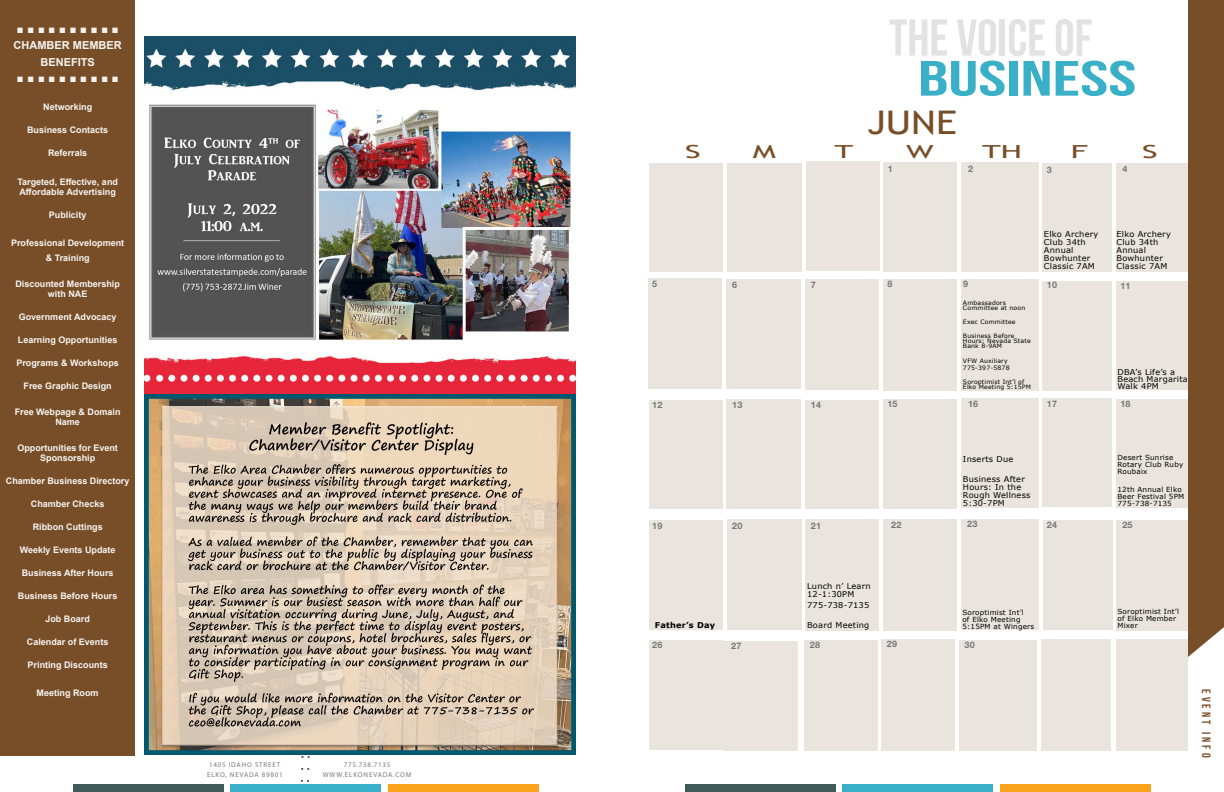
<style>
.page{position:relative;width:1224px;height:792px;background:#fff}
.page>*{position:absolute;margin:0;border:0;box-sizing:border-box;transform-origin:0 0}
.t1{font:51.6px "Bebas Neue";color:#e1e2e1}
.t2{font:49.5px "Bebas Neue";color:#3ab0c8;scale:1.52 1}
.t3{font:700 38px "Arial";color:#f6f3f0}
.t4{font:32.5px "Trebuchet MS";color:#784e28;scale:1.2 1}
.t5{font:18px "Trebuchet MS";color:#784e28;scale:1.8 1}
.t6{font:12px "Bebas Neue";letter-spacing:.25em;color:#784e28}
.t7{font:700 11px/16.5px "Arial";color:#f6f3f0;text-align:center}
.t8{font:700 9px/10px "Arial";color:#f6f3f0;text-align:center}
.t9{font:700 9px "Helvetica Neue LT Pro";letter-spacing:.025em;color:#77787b}
.t10{font:8px/8px "Verdana";letter-spacing:.025em;color:#000}
.t11{font:700 8px "Verdana";letter-spacing:.025em;color:#000}
.t12{font:7px/7px "Verdana";letter-spacing:.025em;color:#000}
.t13{font:7px/10px "Myriad Pro";letter-spacing:.115em;color:#77787b}
.t14{font:6px/5px "Verdana";letter-spacing:.025em;color:#000}
</style>
<div class="page">
<div style="left:1188px;top:0;width:36px;height:657px;background:#784e28"></div>
<div style="left:1000px;top:784px;width:151px;height:8px;background:#faa21b"></div>
<div style="left:842px;top:784px;width:151px;height:8px;background:#3ab0c8"></div>
<div style="left:685px;top:784px;width:151px;height:8px;background:#405c58"></div>
<div style="left:388px;top:784px;width:151px;height:8px;background:#faa21b"></div>
<div style="left:230px;top:784px;width:151px;height:8px;background:#3ab0c8"></div>
<div style="left:73px;top:784px;width:151px;height:8px;background:#405c58"></div>
<div style="left:0;top:0;width:134px;height:756px;background:#784e28"></div>
<img style="left:144px;top:36px;width:432px;height:719px">
<div style="left:962px;top:162px;width:77px;height:109px;background:#eae4de"></div>
<div style="left:1043px;top:163px;width:69px;height:108px;background:#eae4de"></div>
<div style="left:1117px;top:163px;width:71px;height:108px;background:#eae4de"></div>
<div style="left:883px;top:162px;width:74px;height:109px;background:#eae4de"></div>
<div style="left:649px;top:163px;width:74px;height:108px;background:#eae4de"></div>
<div style="left:806px;top:162px;width:74px;height:109px;background:#eae4de"></div>
<div style="left:727px;top:163px;width:75px;height:108px;background:#eae4de"></div>
<div style="left:648px;top:279px;width:74px;height:110px;background:#eae4de"></div>
<div style="left:726px;top:279px;width:75px;height:110px;background:#eae4de"></div>
<div style="left:805px;top:279px;width:73px;height:111px;background:#eae4de"></div>
<div style="left:883px;top:279px;width:74px;height:111px;background:#eae4de"></div>
<div style="left:962px;top:279px;width:77px;height:112px;background:#eae4de"></div>
<div style="left:1043px;top:281px;width:69px;height:110px;background:#eae4de"></div>
<div style="left:1117px;top:282px;width:71px;height:108px;background:#eae4de"></div>
<div style="left:962px;top:399px;width:77px;height:109px;background:#eae4de"></div>
<div style="left:1043px;top:399px;width:69px;height:108px;background:#eae4de"></div>
<div style="left:1117px;top:399px;width:71px;height:109px;background:#eae4de"></div>
<div style="left:883px;top:399px;width:74px;height:109px;background:#eae4de"></div>
<div style="left:649px;top:400px;width:74px;height:108px;background:#eae4de"></div>
<div style="left:805px;top:400px;width:73px;height:108px;background:#eae4de"></div>
<div style="left:726px;top:399px;width:75px;height:110px;background:#eae4de"></div>
<div style="left:649px;top:520px;width:73px;height:110px;background:#eae4de"></div>
<div style="left:727px;top:520px;width:75px;height:110px;background:#eae4de"></div>
<div style="left:805px;top:519px;width:74px;height:111px;background:#eae4de"></div>
<div style="left:883px;top:519px;width:74px;height:112px;background:#eae4de"></div>
<div style="left:962px;top:520px;width:77px;height:110px;background:#eae4de"></div>
<div style="left:1043px;top:520px;width:70px;height:110px;background:#eae4de"></div>
<div style="left:1117px;top:520px;width:71px;height:110px;background:#eae4de"></div>
<div style="left:649px;top:640px;width:73px;height:110px;background:#eae4de"></div>
<div style="left:723px;top:641px;width:75px;height:110px;background:#eae4de"></div>
<div style="left:804px;top:640px;width:74px;height:110px;background:#eae4de"></div>
<div style="left:881px;top:639px;width:74px;height:111px;background:#eae4de"></div>
<div style="left:960px;top:640px;width:77px;height:110px;background:#eae4de"></div>
<div style="left:1041px;top:639px;width:70px;height:111px;background:#eae4de"></div>
<div style="left:1117px;top:639px;width:71px;height:111px;background:#eae4de"></div>
<h3 class="t3" style="left:15px;top:-7px;width:107px">..........</h3>
<p class="t7" style="left:14px;top:37px;width:110px">CHAMBER MEMBER<br>BENEFITS</p>
<h3 class="t3" style="left:15px;top:42px;width:107px">..........</h3>
<p class="t8" style="left:43px;top:102px;width:51px">Networking</p>
<p class="t8" style="left:27px;top:125px;width:83px">Business Contacts</p>
<p class="t8" style="left:48px;top:148px;width:41px">Referrals</p>
<p class="t8" style="left:17px;top:177px;width:102px;text-align:left">Targeted, Effective, and<br>Affordable Advertising</p>
<p class="t8" style="left:49px;top:210px;width:39px">Publicity</p>
<p class="t8" style="left:11px;top:236px;width:115px;line-height:14.5px">Professional Development &amp; Training</p>
<p class="t8" style="left:15px;top:279px;width:106px">Discounted Membership with NAE</p>
<p class="t8" style="left:19px;top:312px;width:99px">Government Advocacy</p>
<p class="t8" style="left:18px;top:335px;width:101px">Learning Opportunities</p>
<p class="t8" style="left:16px;top:358px;width:104px">Programs &amp; Workshops</p>
<p class="t8" style="left:24px;top:381px;width:90px">Free Graphic Design</p>
<p class="t8" style="left:15px;top:407px;width:107px">Free Webpage &amp; Domain<br>Name</p>
<p class="t8" style="left:17px;top:443px;width:102px">Opportunities for Event<br>Sponsorship</p>
<p class="t8" style="left:6px;top:476px;width:125px">Chamber Business Directory</p>
<p class="t8" style="left:31px;top:499px;width:75px">Chamber Checks</p>
<p class="t8" style="left:33px;top:522px;width:71px">Ribbon Cuttings</p>
<p class="t8" style="left:20px;top:545px;width:97px">Weekly Events Update</p>
<p class="t8" style="left:22px;top:568px;width:93px">Business After Hours</p>
<p class="t8" style="left:18px;top:591px;width:101px">Business Before Hours</p>
<p class="t8" style="left:45px;top:614px;width:46px">Job Board</p>
<p class="t8" style="left:27px;top:637px;width:83px">Calendar of Events</p>
<p class="t8" style="left:28px;top:660px;width:82px">Printing Discounts</p>
<p class="t8" style="left:37px;top:688px;width:64px">Meeting Room</p>
<p class="t13" style="left:207px;top:759px;width:77px">1405 IDAHO STREET<br>ELKO, NEVADA 89801</p>
<p class="t13" style="left:323px;top:760px;width:90px;text-align:center">775.738.7135<br>WWW.ELKONEVADA.COM</p>
<h1 class="t1" style="left:889px;top:9px;width:205px">THE VOICE OF</h1>
<h2 class="t2" style="left:918px;top:51px;width:145px">BUSINESS</h2>
<h3 class="t4" style="left:867px;top:102px;width:76px">JUNE</h3>
<h3 class="t5" style="left:685px;top:140px;width:10px">S</h3>
<h3 class="t5" style="left:753px;top:140px;width:14px">M</h3>
<h3 class="t5" style="left:835px;top:140px;width:12px">T</h3>
<h3 class="t5" style="left:906px;top:140px;width:17px">W</h3>
<h3 class="t5" style="left:982px;top:140px;width:24px">TH</h3>
<h3 class="t5" style="left:1071px;top:140px;width:11px">F</h3>
<h3 class="t5" style="left:1142px;top:140px;width:10px">S</h3>
<p class="t9" style="left:888px;top:164px;width:7px">1</p>
<p class="t9" style="left:968px;top:164px;width:7px">2</p>
<p class="t9" style="left:1047px;top:165px;width:7px">3</p>
<p class="t9" style="left:1122px;top:164px;width:7px">4</p>
<p class="t10" style="left:1044px;top:230px;width:56px">Elko Archery<br>Club 34th<br>Annual<br>Bowhunter<br>Classic 7AM</p>
<p class="t10" style="left:1117px;top:230px;width:56px">Elko Archery<br>Club 34th<br>Annual<br>Bowhunter<br>Classic 7AM</p>
<p class="t9" style="left:652px;top:278px;width:7px">5</p>
<p class="t9" style="left:732px;top:279px;width:7px">6</p>
<p class="t9" style="left:811px;top:279px;width:7px">7</p>
<p class="t9" style="left:887px;top:278px;width:7px">8</p>
<p class="t9" style="left:963px;top:278px;width:7px">9</p>
<p class="t9" style="left:1047px;top:279px;width:12px">10</p>
<p class="t9" style="left:1120px;top:280px;width:12px">11</p>
<p class="t14" style="left:963px;top:300px;width:64px">Ambassadors<br>Committee at noon</p>
<p class="t14" style="left:963px;top:319px;width:54px">Exec Committee</p>
<p class="t14" style="left:963px;top:334px;width:69px">Business Before<br>Hours: Nevada State<br>Bank 8-9AM</p>
<p class="t14" style="left:963px;top:357px;width:48px;line-height:7.2px">VFW Auxiliary<br>775-397-5878</p>
<p class="t14" style="left:963px;top:379px;width:70px">Soroptimist Int’l of<br>Elko Meeting 5:15PM</p>
<p class="t10" style="left:1118px;top:369px;width:72px;line-height:7px">DBA’s Life’s a<br>Beach Margarita<br>Walk 4PM</p>
<p class="t9" style="left:652px;top:399px;width:12px">12</p>
<p class="t9" style="left:732px;top:399px;width:12px">13</p>
<p class="t9" style="left:811px;top:399px;width:12px">14</p>
<p class="t9" style="left:887px;top:398px;width:12px">15</p>
<p class="t9" style="left:968px;top:398px;width:12px">16</p>
<p class="t9" style="left:1047px;top:398px;width:12px">17</p>
<p class="t9" style="left:1120px;top:398px;width:12px">18</p>
<p class="t10" style="left:963px;top:455px;width:52px">Inserts Due</p>
<p class="t10" style="left:963px;top:475px;width:69px">Business After<br>Hours: In the<br>Rough Wellness<br>5:30-7PM</p>
<p class="t12" style="left:1118px;top:453px;width:67px">Desert Sunrise<br>Rotary Club Ruby<br>Roubaix</p>
<p class="t12" style="left:1118px;top:486px;width:68px">12th Annual Elko<br>Beer Festival 5PM<br>775-738-7135</p>
<p class="t9" style="left:652px;top:520px;width:12px">19</p>
<p class="t9" style="left:732px;top:520px;width:12px">20</p>
<p class="t9" style="left:811px;top:520px;width:12px">21</p>
<p class="t9" style="left:891px;top:519px;width:12px">22</p>
<p class="t9" style="left:967px;top:518px;width:12px">23</p>
<p class="t9" style="left:1047px;top:519px;width:12px">24</p>
<p class="t9" style="left:1122px;top:520px;width:12px">25</p>
<p class="t10" style="left:807px;top:582px;width:65px">Lunch n’ Learn<br>12-1:30PM</p>
<p class="t10" style="left:807px;top:601px;width:64px">775-738-7135</p>
<p class="t10" style="left:807px;top:621px;width:64px">Board Meeting</p>
<p class="t12" style="left:962px;top:609px;width:73px">Soroptimist Int’l<br>of Elko Meeting<br>5:15PM at Wingers</p>
<p class="t12" style="left:1118px;top:608px;width:63px">Soroptimist Int’l of Elko Member</p>
<p class="t11" style="left:655px;top:620px;width:62px">Father’s Day</p>
<p class="t12" style="left:1118px;top:622px;width:22px">Mixer</p>
<p class="t9" style="left:652px;top:639px;width:12px">26</p>
<p class="t9" style="left:731px;top:640px;width:12px">27</p>
<p class="t9" style="left:810px;top:639px;width:12px">28</p>
<p class="t9" style="left:887px;top:639px;width:12px">29</p>
<p class="t9" style="left:965px;top:639px;width:12px">30</p>
<h3 class="t6" style="left:1213px;top:689px;width:70px;rotate:90deg">EVENT INFO</h3>
</div>
